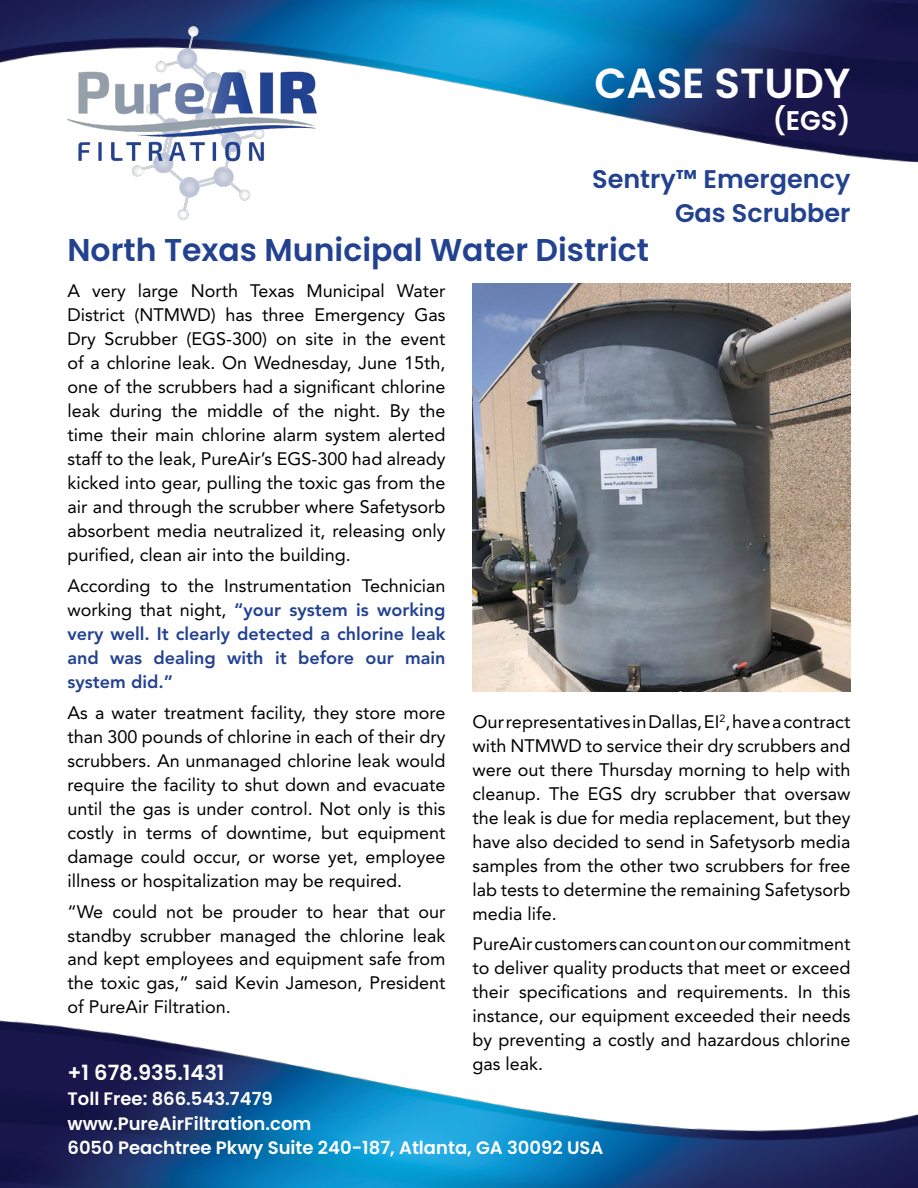
<style>
.page{position:relative;width:918px;height:1188px;background:#fff}
.page>*{position:absolute;margin:0;border:0;box-sizing:border-box;transform-origin:0 0}
.t1{font:600 42px "Poppins";color:#fff}
.t2{font:600 31.5px "Poppins";color:#224290}
.t3{font:600 27px "Poppins";color:#fff}
.t4{font:600 25.5px/34.5px "Poppins";color:#224290;text-align:right}
.t5{font:600 21px "Poppins";color:#fff}
.t6{font:18px/24px "Avenir LT Std";color:#000;text-align:justify}
.t7{font:800 18px/24px "Avenir LT Std";color:#224290;text-align:justify}
.t8{font:600 18px/24.9px "Poppins";color:#fff}
.s1{font-weight:400;color:#000}
</style>
<div class="page">
<img style="left:0;top:0;width:918px;height:163px">
<img style="left:0;top:1020px;width:918px;height:168px">
<img style="left:68px;top:22px;width:252px;height:198px">
<img style="left:473px;top:284px;width:377px;height:408px">
<h1 class="t1" style="left:594px;top:58px;width:258px">CASE STUDY</h1>
<h3 class="t3" style="left:773px;top:105px;width:79px">(EGS)</h3>
<h3 class="t4" style="left:592px;top:162px;width:260px">Sentry™ Emergency<br>Gas Scrubber</h3>
<h2 class="t2" style="left:68px;top:231px;width:583px">North Texas Municipal Water District</h2>
<p class="t6" style="left:68px;top:279px;width:380px">A very large North Texas Municipal Water District (NTMWD) has three Emergency Gas Dry Scrubber (EGS-300) on site in the event of a chlorine leak. On Wednesday, June 15th, one of the scrubbers had a significant chlorine leak during the middle of the night. By the time their main chlorine alarm system alerted staff to the leak, PureAir’s EGS-300 had already kicked into gear, pulling the toxic gas from the air and through the scrubber where Safetysorb absorbent media neutralized it, releasing only purified, clean air into the building.</p>
<p class="t7" style="left:68px;top:574px;width:380px"><span class="s1">According to the Instrumentation Technician working that night,</span> “your system is working very well. It clearly detected a chlorine leak and was dealing with it before our main system did.”</p>
<p class="t6" style="left:68px;top:701px;width:380px">As a water treatment facility, they store more than 300 pounds of chlorine in each of their dry scrubbers. An unmanaged chlorine leak would require the facility to shut down and evacuate until the gas is under control. Not only is this costly in terms of downtime, but equipment damage could occur, or worse yet, employee illness or hospitalization may be required.</p>
<p class="t6" style="left:68px;top:899px;width:380px">“We could not be prouder to hear that our standby scrubber managed the chlorine leak and kept employees and equipment safe from the toxic gas,” said Kevin Jameson, President of PureAir Filtration.</p>
<p class="t6" style="left:472px;top:710px;width:380px">Our representatives in Dallas, EI<sup>2</sup>, have a contract with NTMWD to service their dry scrubbers and were out there Thursday morning to help with cleanup. The EGS dry scrubber that oversaw the leak is due for media replacement, but they have also decided to send in Safetysorb media samples from the other two scrubbers for free lab tests to determine the remaining Safetysorb media life.</p>
<p class="t6" style="left:472px;top:932px;width:380px">PureAir customers can count on our commitment to deliver quality products that meet or exceed their specifications and requirements. In this instance, our equipment exceeded their needs by preventing a costly and hazardous chlorine gas leak.</p>
<p class="t5" style="left:68px;top:1060px;width:159px">+1 678.935.1431</p>
<p class="t8" style="left:68px;top:1086px;width:537px">Toll Free: 866.543.7479<br>www.PureAirFiltration.com<br>6050 Peachtree Pkwy Suite 240-187, Atlanta, GA 30092 USA</p>
</div>
